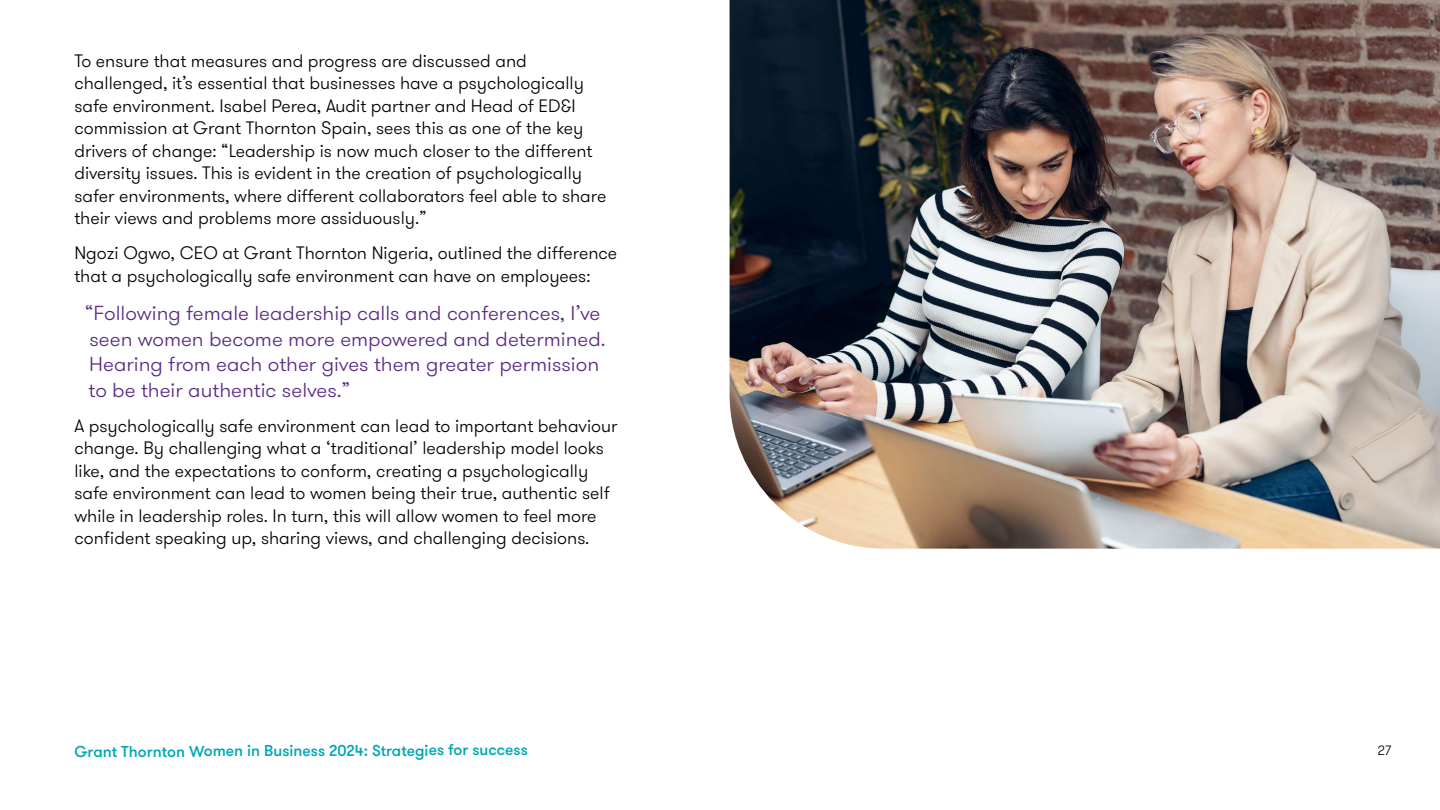
<style>
.page{position:relative;width:1440px;height:810px;background:#fff}
.page>*{position:absolute;margin:0;border:0;box-sizing:border-box;transform-origin:0 0}
.t1{font:300 20.25px/25.5px "GT Walsheim Pro";color:#5a2b86;scale:1.04 1}
.t2{font:300 18px/22.5px "GT Walsheim Pro";color:#000}
.t3{font:500 15.75px "GT Walsheim Pro";letter-spacing:-.005em;color:#00a7b5}
.t4{font:300 13.5px "GT Walsheim Pro";color:#000}
</style>
<div class="page">
<img style="left:730px;top:0;width:710px;height:549px">
<p class="t2" style="left:74px;top:50px;width:534px">To ensure that measures and progress are discussed and challenged, it’s essential that businesses have a psychologically safe environment. Isabel Perea, Audit partner and Head of ED&amp;I commission at Grant Thornton Spain, sees this as one of the key drivers of change: “Leadership is now much closer to the different diversity issues. This is evident in the creation of psychologically safer environments, where different collaborators feel able to share their views and problems more assiduously.”</p>
<p class="t2" style="left:74px;top:242px;width:544px">Ngozi Ogwo, CEO at Grant Thornton Nigeria, outlined the difference that a psychologically safe environment can have on employees:</p>
<p class="t1" style="left:85px;top:301px;width:502px">“Following female leadership calls and conferences, I’ve seen women become more empowered and determined.<br>Hearing from each other gives them greater permission to be their authentic selves.”</p>
<p class="t2" style="left:74px;top:415px;width:545px">A psychologically safe environment can lead to important behaviour change. By challenging what a ‘traditional’ leadership model looks like, and the expectations to conform, creating a psychologically safe environment can lead to women being their true, authentic self while in leadership roles. In turn, this will allow women to feel more confident speaking up, sharing views, and challenging decisions.</p>
<p class="t3" style="left:74px;top:741px;width:455px">Grant Thornton Women in Business 2024: Strategies for success</p>
<p class="t4" style="left:1378px;top:741px;width:13px">27</p>
</div>
